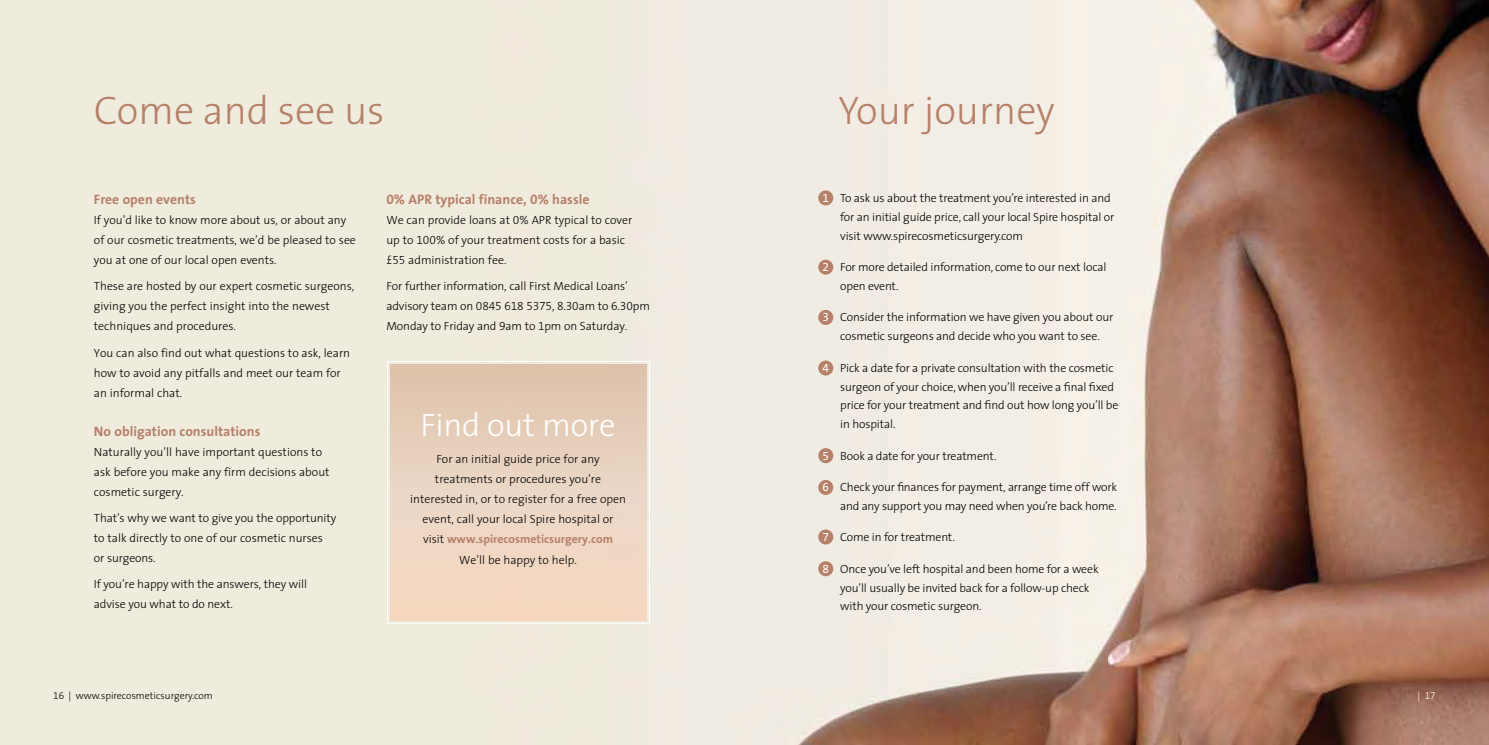
<style>
.page{position:relative;width:1489px;height:745px;background:#fff}
.page>*{position:absolute;margin:0;border:0;box-sizing:border-box;transform-origin:0 0}
.t1{font:300 40px "The Sans Spire";color:#b68069}
.t2{font:300 32.5px "The Sans Spire";letter-spacing:-.01em;color:#fff}
.t3{font:700 13.75px "The Sans Spire";color:#b68069}
.t4{font:300 11.88px/20px "The Sans Spire";letter-spacing:-.01em;color:#000}
.t5{font:11.88px "The Sans Spire";color:#fff}
.t6{font:300 10px "The Sans Spire";color:#000}
.t7{font:300 10px "The Sans Spire";color:#fff}
.s1{font-weight:700;color:#b68069}
</style>
<div class="page">
<img style="left:0;top:0;width:1488px;height:744px">
<div style="left:818px;top:190px;width:15px;height:15px;background:#b68069;border-radius:50%"></div>
<div style="left:818px;top:259px;width:15px;height:15px;background:#b68069;border-radius:50%"></div>
<div style="left:818px;top:310px;width:15px;height:15px;background:#b68069;border-radius:50%"></div>
<div style="left:818px;top:360px;width:15px;height:15px;background:#b68069;border-radius:50%"></div>
<div style="left:818px;top:448px;width:15px;height:15px;background:#b68069;border-radius:50%"></div>
<div style="left:818px;top:479px;width:15px;height:15px;background:#b68069;border-radius:50%"></div>
<div style="left:818px;top:529px;width:15px;height:15px;background:#b68069;border-radius:50%"></div>
<div style="left:818px;top:561px;width:15px;height:15px;background:#b68069;border-radius:50%"></div>
<div style="left:391px;top:364px;width:255px;height:255px;background:linear-gradient(to bottom,#dec7b2,#f7ddc9)"></div>
<div style="left:387px;top:361px;width:263px;height:262px;border:1px solid #fff"></div>
<h1 class="t1" style="left:94px;top:88px;width:292px">Come and see us</h1>
<h1 class="t1" style="left:838px;top:89px;width:218px">Your journey</h1>
<p class="t3" style="left:94px;top:191px;width:104px">Free open events</p>
<p class="t4" style="left:94px;top:210px;width:263px">If you’d like to know more about us, or about any of our cosmetic treatments, we’d be pleased to see you at one of our local open events.</p>
<p class="t4" style="left:94px;top:276px;width:262px">These are hosted by our expert cosmetic surgeons, giving you the perfect insight into the newest techniques and procedures.</p>
<p class="t4" style="left:94px;top:343px;width:258px">You can also find out what questions to ask, learn how to avoid any pitfalls and meet our team for an informal chat.</p>
<p class="t3" style="left:94px;top:423px;width:168px">No obligation consultations</p>
<p class="t4" style="left:94px;top:441px;width:237px">Naturally you’ll have important questions to ask before you make any firm decisions about cosmetic surgery.</p>
<p class="t4" style="left:94px;top:508px;width:244px">That’s why we want to give you the opportunity to talk directly to one of our cosmetic nurses or surgeons.</p>
<p class="t4" style="left:94px;top:574px;width:215px">If you’re happy with the answers, they will advise you what to do next.</p>
<p class="t3" style="left:386px;top:191px;width:204px">0% APR typical finance, 0% hassle</p>
<p class="t4" style="left:386px;top:210px;width:247px">We can provide loans at 0% APR typical to cover up to 100% of your treatment costs for a basic £55 administration fee.</p>
<p class="t4" style="left:386px;top:276px;width:265px">For further information, call First Medical Loans’ advisory team on 0845 618 5375, 8.30am to 6.30pm<br>Monday to Friday and 9am to 1pm on Saturday.</p>
<h2 class="t2" style="left:420px;top:407px;width:196px">Find out more</h2>
<p class="t4" style="left:410px;top:449px;width:217px;text-align:center">For an initial guide price for any treatments or procedures you’re interested in, or to register for a free open event, call your local Spire hospital or<br>visit <span class="s1">www.spirecosmeticsurgery.com </span>We’ll be happy to help.</p>
<p class="t5" style="left:822px;top:191px;width:8px">1</p>
<p class="t5" style="left:822px;top:260px;width:8px">2</p>
<p class="t5" style="left:822px;top:310px;width:8px">3</p>
<p class="t5" style="left:822px;top:361px;width:8px">4</p>
<p class="t5" style="left:822px;top:449px;width:8px">5</p>
<p class="t5" style="left:822px;top:480px;width:8px">6</p>
<p class="t5" style="left:822px;top:530px;width:8px">7</p>
<p class="t5" style="left:822px;top:561px;width:8px">8</p>
<p class="t4" style="left:840px;top:189px;width:275px;line-height:18.8px">To ask us about the treatment you’re interested in and for an initial guide price, call your local Spire hospital or visit www.spirecosmeticsurgery.com</p>
<p class="t4" style="left:840px;top:258px;width:268px;line-height:18.8px">For more detailed information, come to our next local open event.</p>
<p class="t4" style="left:840px;top:308px;width:274px;line-height:18.8px">Consider the information we have given you about our cosmetic surgeons and decide who you want to see.</p>
<p class="t4" style="left:840px;top:358px;width:280px;line-height:18.8px">Pick a date for a private consultation with the cosmetic surgeon of your choice, when you’ll receive a final fixed price for your treatment and find out how long you’ll be in hospital.</p>
<p class="t4" style="left:840px;top:445px;width:158px">Book a date for your treatment.</p>
<p class="t4" style="left:840px;top:477px;width:278px;line-height:18.8px">Check your finances for payment, arrange time off work and any support you may need when you’re back home.</p>
<p class="t4" style="left:840px;top:527px;width:116px">Come in for treatment.</p>
<p class="t4" style="left:840px;top:559px;width:260px;line-height:18.8px">Once you’ve left hospital and been home for a week you’ll usually be invited back for a follow-up check with your cosmetic surgeon.</p>
<p class="t6" style="left:53px;top:690px;width:161px">16 | www.spirecosmeticsurgery.com</p>
<p class="t7" style="left:1417px;top:690px;width:20px">| 17</p>
</div>
